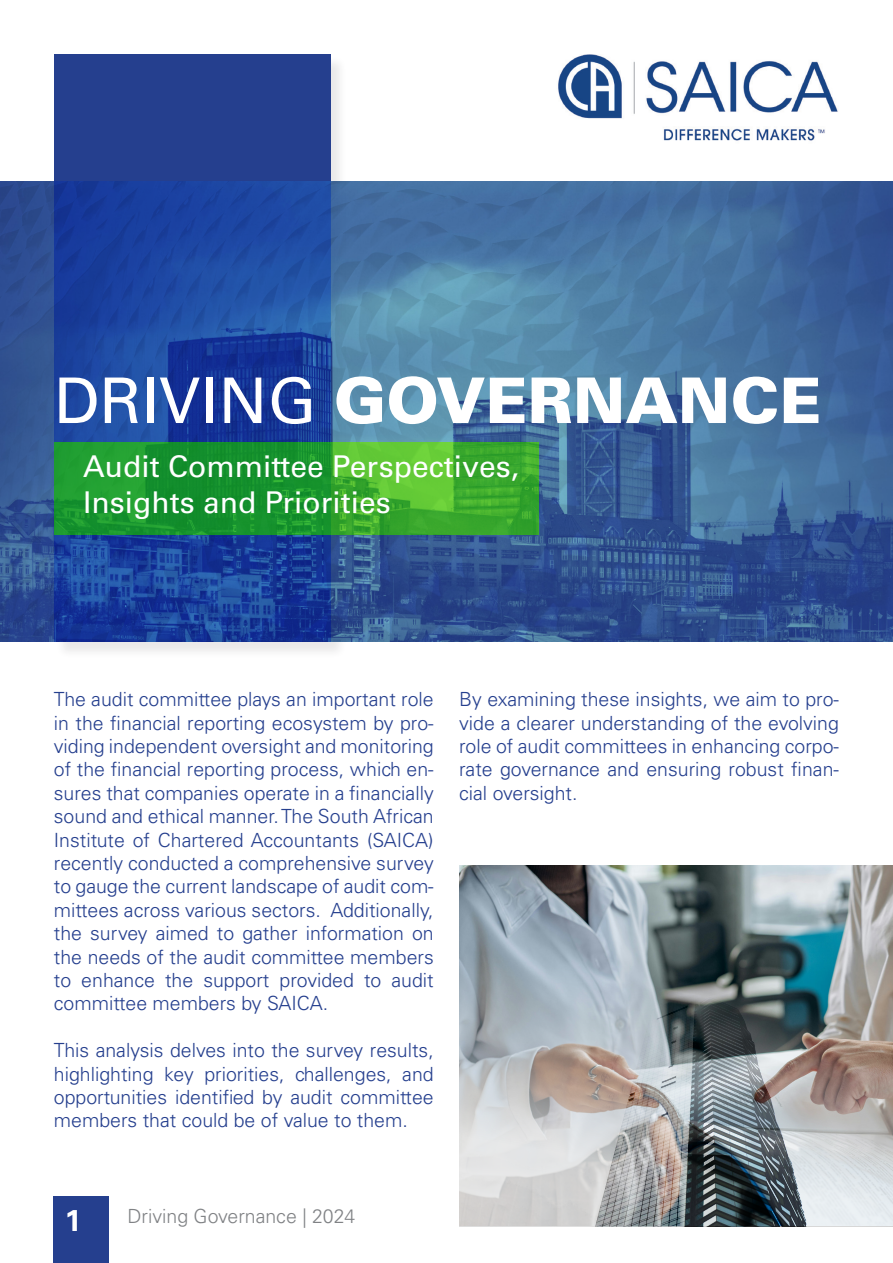
<style>
.page{position:relative;width:893px;height:1263px;background:#fff}
.page>*{position:absolute;margin:0;border:0;box-sizing:border-box;transform-origin:0 0}
.t1{font:900 63px "Univers LT Std";color:#fff}
.t2{font:30px "Univers LT Std";color:#fff}
.t3{font:700 30px "Univers LT Std";color:#fff}
.t4{font:300 19.5px/23.4px "Univers LT Std";color:#253f8e;text-align:justify}
.t5{font:300 19.5px "Univers LT Std";color:#808285}
.s1{font-weight:400}
</style>
<div class="page">
<img style="left:0;top:182px;width:893px;height:460px">
<img style="left:558px;top:54px;width:280px;height:87px">
<div style="left:55px;top:55px;width:293px;height:604px;background:#231f20;opacity:.1"></div>
<svg style="left:55px;top:55px;width:276px;height:587px"></svg>
<svg style="left:55px;top:442px;width:484px;height:93px"></svg>
<div style="left:53px;top:1197px;width:55px;height:66px;background:#253f8e"></div>
<img style="left:459px;top:865px;width:434px;height:361px">
<p class="t1" style="left:54px;top:361px;width:769px"><span class="s1">DRIVING</span> GOVERNANCE</p>
<p class="t2" style="left:83px;top:448px;width:438px">Audit Committee Perspectives,</p>
<p class="t2" style="left:83px;top:484px;width:309px">Insights and Priorities</p>
<p class="t4" style="left:54px;top:688px;width:381px">The audit committee plays an important role in the financial reporting ecosystem by pro&shy;viding independent oversight and monitoring of the financial reporting process, which en&shy;sures that companies operate in a financially sound and ethical manner. The South African Institute of Chartered Accountants (SAICA) recently conducted a comprehensive survey to gauge the current landscape of audit com&shy;mittees across various sectors. Additionally, the survey aimed to gather information on the needs of the audit committee members to enhance the support provided to audit committee members by SAICA.</p>
<p class="t4" style="left:54px;top:1039px;width:381px">This analysis delves into the survey results, highlighting key priorities, challenges, and opportunities identified by audit committee members that could be of value to them.</p>
<p class="t4" style="left:459px;top:688px;width:381px">By examining these insights, we aim to pro&shy;vide a clearer understanding of the evolving role of audit committees in enhancing corpo&shy;rate governance and ensuring robust finan&shy;cial oversight.</p>
<p class="t3" style="left:65px;top:1202px;width:18px">1</p>
<p class="t5" style="left:128px;top:1204px;width:229px">Driving Governance | 2024</p>
</div>
